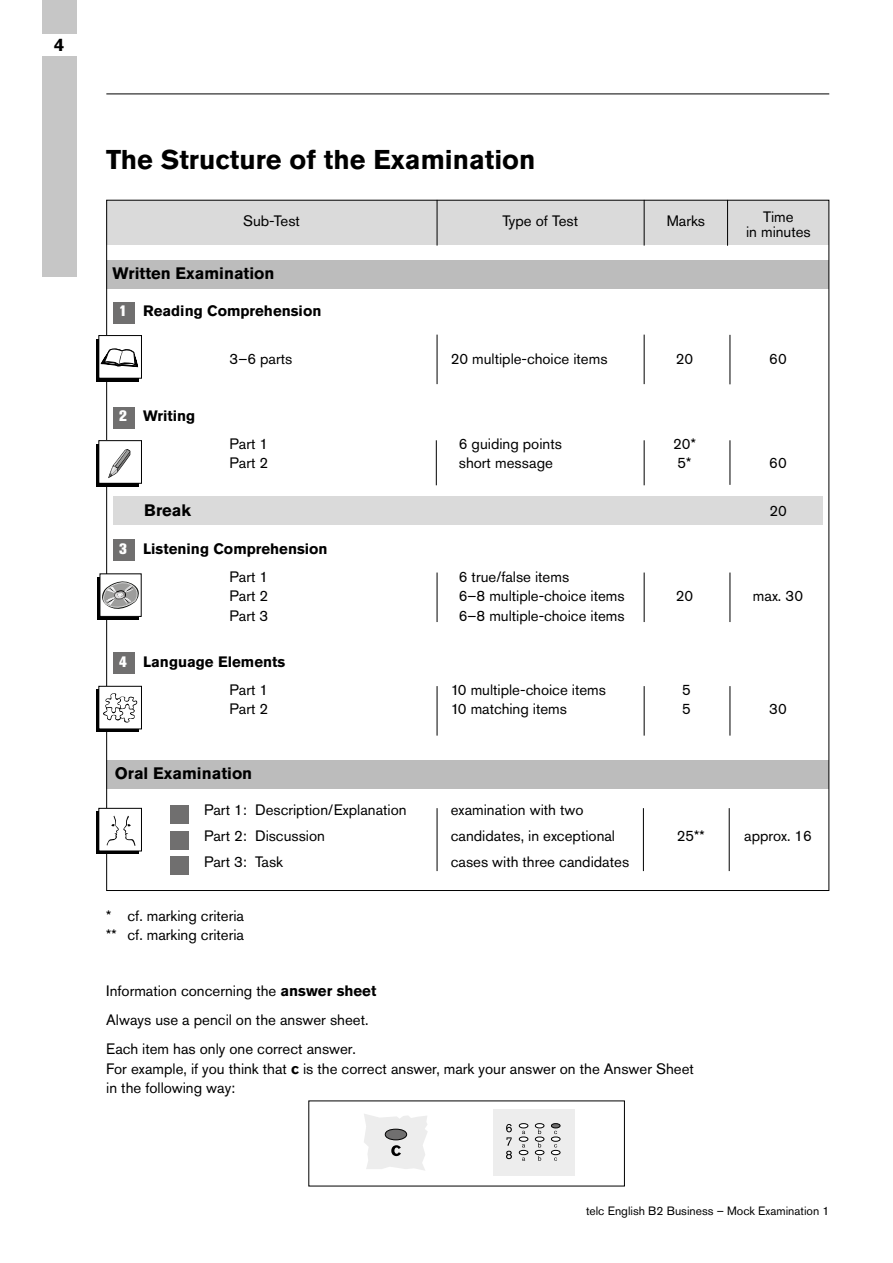
<style>
.page{position:relative;width:893px;height:1263px;background:#fff}
.page>*{position:absolute;margin:0;border:0;box-sizing:border-box;transform-origin:0 0}
.t1{font:700 27px "Akzidenz Grotesk Pro";color:#000}
.t2{font:700 18px "Akzidenz Grotesk Pro";color:#000}
.t3{font:700 16.5px "Akzidenz Grotesk Pro";color:#000}
.t4{font:15px/29.2px "Akzidenz Grotesk Pro";color:#000}
.t5{font:700 15px/27.9px "Akzidenz Grotesk Pro";color:#000}
.t6{font:12px "Akzidenz Grotesk Pro";color:#000}
.s1{font-weight:800;color:#fff}
.s2{font-weight:400}
.s3{font-weight:700}
</style>
<div class="page">
<hr style="left:106px;top:94px;width:723px;height:1px;background:#000">
<div style="left:43px;top:0;width:34px;height:276px;background:#c6c6c6"></div>
<div style="left:35px;top:34px;width:47px;height:22px;background:#fff"></div>
<div style="left:113px;top:653px;width:21px;height:21px;background:#706f6f"></div>
<div style="left:113px;top:540px;width:21px;height:21px;background:#706f6f"></div>
<div style="left:113px;top:408px;width:21px;height:21px;background:#706f6f"></div>
<div style="left:113px;top:302px;width:21px;height:21px;background:#706f6f"></div>
<div style="left:113px;top:496px;width:709px;height:29px;background:#dadada"></div>
<div style="left:106px;top:760px;width:723px;height:29px;background:#bcbcbc"></div>
<div style="left:106px;top:260px;width:723px;height:28px;background:#bcbcbc"></div>
<div style="left:106px;top:201px;width:723px;height:44px;background:#dadada"></div>
<hr style="left:437px;top:200px;width:1px;height:46px;background:#000">
<hr style="left:437px;top:335px;width:1px;height:49px;background:#000">
<hr style="left:436px;top:440px;width:1px;height:45px;background:#000">
<hr style="left:437px;top:572px;width:1px;height:50px;background:#000">
<hr style="left:437px;top:686px;width:1px;height:50px;background:#000">
<hr style="left:437px;top:808px;width:1px;height:63px;background:#000">
<hr style="left:644px;top:200px;width:1px;height:46px;background:#000">
<hr style="left:644px;top:335px;width:1px;height:49px;background:#000">
<hr style="left:644px;top:440px;width:1px;height:45px;background:#000">
<hr style="left:644px;top:572px;width:1px;height:50px;background:#000">
<hr style="left:644px;top:686px;width:1px;height:50px;background:#000">
<hr style="left:643px;top:808px;width:1px;height:63px;background:#000">
<hr style="left:727px;top:200px;width:1px;height:46px;background:#000">
<hr style="left:730px;top:335px;width:1px;height:49px;background:#000">
<hr style="left:730px;top:440px;width:1px;height:45px;background:#000">
<hr style="left:730px;top:572px;width:1px;height:50px;background:#000">
<hr style="left:730px;top:686px;width:1px;height:50px;background:#000">
<hr style="left:729px;top:808px;width:1px;height:63px;background:#000">
<div style="left:96px;top:339px;width:43px;height:42px;background:#000"></div>
<div style="left:99px;top:336px;width:42px;height:42px;background:#fff"></div>
<div style="left:99px;top:335px;width:43px;height:43px;border:1px solid #000"></div>
<svg style="left:101px;top:348px;width:37px;height:19px"></svg>
<div style="left:96px;top:444px;width:43px;height:42px;background:#000"></div>
<div style="left:99px;top:441px;width:42px;height:42px;background:#fff"></div>
<div style="left:99px;top:440px;width:43px;height:43px;border:1px solid #000"></div>
<svg style="left:108px;top:449px;width:22px;height:29px"></svg>
<div style="left:170px;top:805px;width:19px;height:19px;background:#706f6f"></div>
<div style="left:96px;top:811px;width:43px;height:43px;background:#000"></div>
<div style="left:99px;top:808px;width:42px;height:43px;background:#fff"></div>
<div style="left:99px;top:808px;width:43px;height:43px;border:1px solid #000"></div>
<svg style="left:107px;top:816px;width:28px;height:30px"></svg>
<svg style="left:364px;top:1114px;width:64px;height:57px"></svg>
<div style="left:493px;top:1109px;width:81px;height:66px;background:#ededed"></div>
<svg style="left:506px;top:1124px;width:6px;height:35px"></svg>
<svg style="left:538px;top:1156px;width:3px;height:5px"></svg>
<svg style="left:522px;top:1157px;width:3px;height:4px"></svg>
<div style="left:519px;top:1123px;width:9px;height:5px;background:#fff;border-radius:50%"></div>
<div style="left:519px;top:1123px;width:9px;height:5px;border:1px solid #000;border-radius:50%"></div>
<div style="left:385px;top:1129px;width:22px;height:11px;background:#706f6f;border-radius:50%"></div>
<div style="left:385px;top:1129px;width:22px;height:11px;border:1px solid #000;border-radius:50%"></div>
<div style="left:535px;top:1123px;width:9px;height:5px;background:#fff;border-radius:50%"></div>
<div style="left:535px;top:1123px;width:9px;height:5px;border:1px solid #000;border-radius:50%"></div>
<div style="left:551px;top:1123px;width:9px;height:5px;background:#706f6f;border-radius:50%"></div>
<div style="left:551px;top:1123px;width:9px;height:5px;border:1px solid #000;border-radius:50%"></div>
<svg style="left:519px;top:1131px;width:9px;height:16px"></svg>
<svg style="left:535px;top:1129px;width:9px;height:18px"></svg>
<svg style="left:551px;top:1131px;width:9px;height:16px"></svg>
<div style="left:519px;top:1150px;width:9px;height:5px;background:#fff;border-radius:50%"></div>
<div style="left:519px;top:1150px;width:9px;height:5px;border:1px solid #000;border-radius:50%"></div>
<div style="left:535px;top:1150px;width:9px;height:5px;background:#fff;border-radius:50%"></div>
<div style="left:535px;top:1150px;width:9px;height:5px;border:1px solid #000;border-radius:50%"></div>
<div style="left:551px;top:1150px;width:9px;height:5px;background:#fff;border-radius:50%"></div>
<div style="left:551px;top:1150px;width:9px;height:5px;border:1px solid #000;border-radius:50%"></div>
<div style="left:170px;top:831px;width:19px;height:18px;background:#706f6f"></div>
<div style="left:170px;top:856px;width:19px;height:19px;background:#706f6f"></div>
<div style="left:98px;top:577px;width:41px;height:43px;background:#000"></div>
<div style="left:100px;top:574px;width:41px;height:42px;background:#fff"></div>
<div style="left:100px;top:574px;width:41px;height:43px;border:1px solid #000"></div>
<svg style="left:99px;top:576px;width:43px;height:38px"></svg>
<div style="left:96px;top:689px;width:43px;height:43px;background:#000"></div>
<div style="left:99px;top:686px;width:42px;height:43px;background:#fff"></div>
<div style="left:99px;top:686px;width:43px;height:43px;border:1px solid #000"></div>
<svg style="left:103px;top:693px;width:34px;height:29px"></svg>
<p class="t2" style="left:54px;top:33px;width:12px">4</p>
<h1 class="t1" style="left:106px;top:142px;width:431px">The Structure of the Examination</h1>
<p class="t4" style="left:243px;top:206px;width:58px">Sub-Test</p>
<p class="t4" style="left:502px;top:206px;width:77px">Type of Test</p>
<p class="t4" style="left:667px;top:206px;width:40px">Marks</p>
<p class="t4" style="left:746px;top:209px;width:66px;line-height:15px;text-align:center">Time<br>in minutes</p>
<p class="t3" style="left:113px;top:263px;width:163px">Written Examination</p>
<p class="t5" style="left:119px;top:297px;width:204px"><span class="s1">1</span> Reading Comprehension</p>
<p class="t4" style="left:230px;top:344px;width:64px">3–6 parts</p>
<p class="t4" style="left:451px;top:344px;width:158px">20 multiple-choice items</p>
<p class="t4" style="left:676px;top:344px;width:19px">20</p>
<p class="t4" style="left:769px;top:344px;width:19px">60</p>
<p class="t5" style="left:119px;top:401px;width:78px"><span class="s1">2</span> Writing</p>
<p class="t4" style="left:230px;top:429px;width:40px">Part 1</p>
<p class="t4" style="left:459px;top:429px;width:105px">6 guiding points</p>
<p class="t4" style="left:673px;top:429px;width:24px">20*</p>
<p class="t4" style="left:230px;top:448px;width:40px">Part 2</p>
<p class="t4" style="left:459px;top:448px;width:96px">short message</p>
<p class="t4" style="left:678px;top:448px;width:15px">5*</p>
<p class="t4" style="left:769px;top:448px;width:19px">60</p>
<p class="t3" style="left:144px;top:499px;width:48px">Break</p>
<p class="t4" style="left:769px;top:496px;width:19px">20</p>
<p class="t5" style="left:230px;top:534px;width:100px;text-indent:-111px"><span class="s1">3</span> Listening Comprehension<br><span class="s2">Part 1</span></p>
<p class="t4" style="left:459px;top:562px;width:112px">6 true/false items</p>
<p class="t4" style="left:230px;top:581px;width:40px">Part 2</p>
<p class="t4" style="left:459px;top:581px;width:167px">6–8 multiple-choice items</p>
<p class="t4" style="left:676px;top:581px;width:19px">20</p>
<p class="t4" style="left:753px;top:581px;width:52px">max. 30</p>
<p class="t4" style="left:230px;top:601px;width:40px">Part 3</p>
<p class="t4" style="left:459px;top:601px;width:167px">6–8 multiple-choice items</p>
<p class="t5" style="left:230px;top:647px;width:57px;text-indent:-111px"><span class="s1">4</span> Language Elements<br><span class="s2">Part 1</span></p>
<p class="t4" style="left:451px;top:675px;width:157px">10 multiple-choice items</p>
<p class="t4" style="left:682px;top:675px;width:10px">5</p>
<p class="t4" style="left:230px;top:694px;width:40px">Part 2</p>
<p class="t4" style="left:451px;top:694px;width:118px">10 matching items</p>
<p class="t4" style="left:682px;top:694px;width:10px">5</p>
<p class="t4" style="left:769px;top:694px;width:19px">30</p>
<p class="t3" style="left:115px;top:762px;width:139px">Oral Examination</p>
<p class="t4" style="left:204px;top:795px;width:204px">Part 1: Description/Explanation</p>
<p class="t4" style="left:451px;top:795px;width:134px">examination with two</p>
<p class="t4" style="left:204px;top:821px;width:122px">Part 2: Discussion</p>
<p class="t4" style="left:451px;top:821px;width:166px">candidates, in exceptional</p>
<p class="t4" style="left:677px;top:821px;width:29px">25**</p>
<p class="t4" style="left:744px;top:821px;width:69px">approx. 16</p>
<p class="t4" style="left:204px;top:847px;width:81px">Part 3: Task</p>
<p class="t4" style="left:451px;top:847px;width:180px">cases with three candidates</p>
<p class="t4" style="left:106px;top:906px;width:139px;line-height:19.5px">* cf. marking criteria ** cf. marking criteria</p>
<p class="t4" style="left:106px;top:976px;width:272px">Information concerning the <span class="s3">answer sheet<br></span>Always use a pencil on the answer sheet.<br>Each item has only one correct answer.</p>
<p class="t4" style="left:106px;top:1059px;width:589px;line-height:19.5px">For example, if you think that <span class="s3">c</span> is the correct answer, mark your answer on the Answer Sheet in the following way:</p>
<p class="t6" style="left:586px;top:1202px;width:245px">telc English B2 Business – Mock Examination 1</p>
</div>
